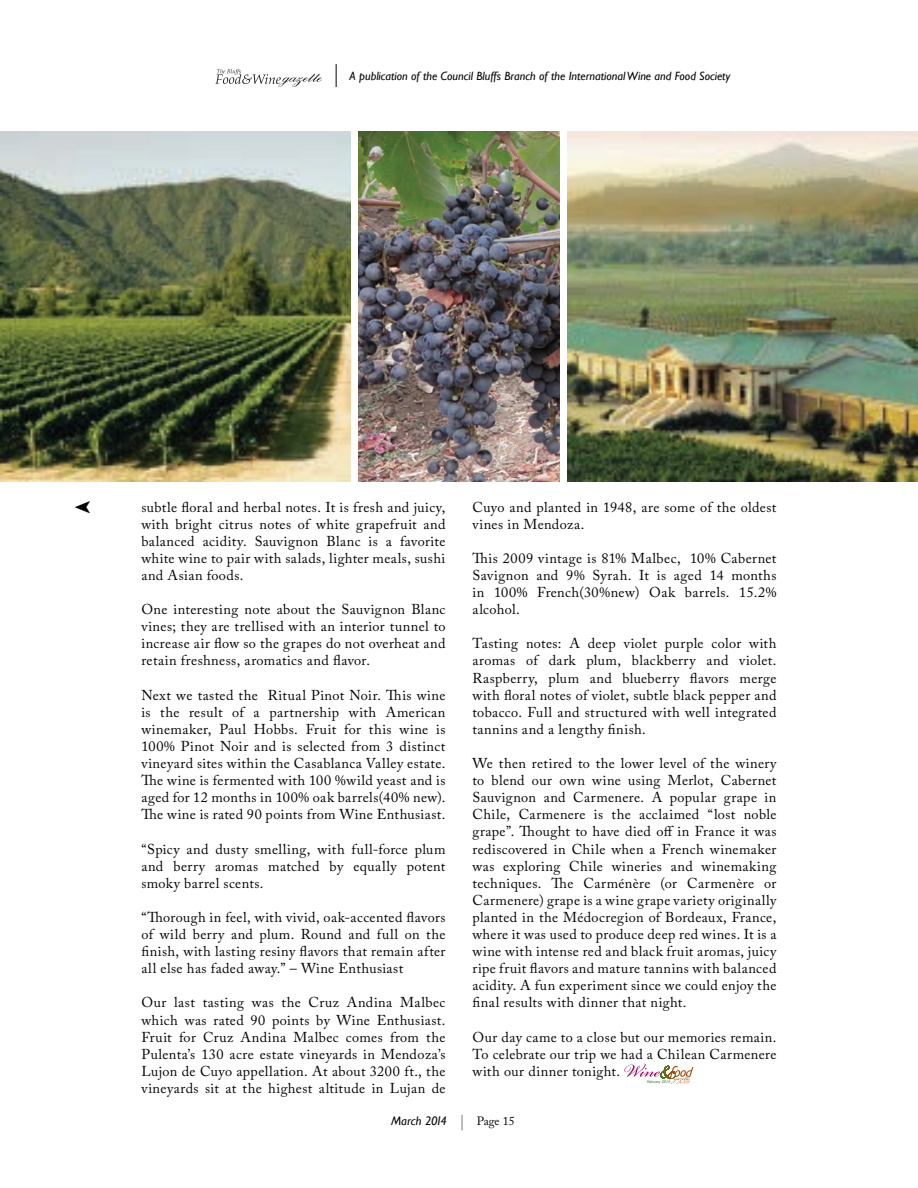
<style>
.page{position:relative;width:918px;height:1188px;background:#fff}
.page>*{position:absolute;margin:0;border:0;box-sizing:border-box;transform-origin:0 0}
.Body{font:14.25px/17.1px "Adobe Caslon Pro";letter-spacing:.03em;color:#040503;text-align:justify}
.t1{font:italic 12.3px "Gill Sans";color:#040503}
.t2{font:italic 12px "Gill Sans";color:#040503}
.t3{font:italic 4.05px "Gill Sans";color:#357b2b}
.s1{font-family:"Helvetica Neue";font-weight:100;font-style:normal;font-size:15.45px}
.s2{font-family:"Adobe Caslon Pro";font-style:normal;font-size:12px}
</style>
<div class="page">
<img style="left:0;top:131px;width:351px;height:351px">
<img style="left:567px;top:131px;width:351px;height:351px">
<img style="left:358px;top:131px;width:202px;height:351px">
<svg style="left:624px;top:1064px;width:69px;height:20px"></svg>
<svg style="left:215px;top:69px;width:107px;height:18px"></svg>
<svg style="left:336px;top:64px;width:1px;height:23px"></svg>
<p class="t2" style="left:350px;top:69px;width:382px">A publication of the Council Bluffs Branch of the International Wine and Food Society</p>
<p class="Body" style="left:141px;top:498px;width:306px">subtle floral and herbal notes. It is fresh and juicy, with bright citrus notes of white grapefruit and balanced acidity. Sauvignon Blanc is a favorite white wine to pair with salads, lighter meals, sushi and Asian foods.</p>
<p class="Body" style="left:141px;top:601px;width:306px">One interesting note about the Sauvignon Blanc vines; they are trellised with an interior tunnel to increase air flow so the grapes do not overheat and retain freshness, aromatics and flavor.</p>
<p class="Body" style="left:141px;top:686px;width:306px">Next we tasted the Ritual Pinot Noir. This wine is the result of a partnership with American winemaker, Paul Hobbs. Fruit for this wine is 100% Pinot Noir and is selected from 3 distinct vineyard sites within the Casablanca Valley estate.<br>The wine is fermented with 100 %wild yeast and is aged for 12 months in 100% oak barrels(40% new).<br>The wine is rated 90 points from Wine Enthusiast.</p>
<p class="Body" style="left:141px;top:840px;width:306px">“Spicy and dusty smelling, with full-force plum and berry aromas matched by equally potent smoky barrel scents.</p>
<p class="Body" style="left:141px;top:909px;width:306px">“Thorough in feel, with vivid, oak-accented flavors of wild berry and plum. Round and full on the finish, with lasting resiny flavors that remain after all else has faded away.” – Wine Enthusiast</p>
<p class="Body" style="left:141px;top:994px;width:306px">Our last tasting was the Cruz Andina Malbec which was rated 90 points by Wine Enthusiast.<br>Fruit for Cruz Andina Malbec comes from the Pulenta’s 130 acre estate vineyards in Mendoza’s Lujon de Cuyo appellation. At about 3200 ft., the vineyards sit at the highest altitude in Lujan de</p>
<p class="Body" style="left:472px;top:498px;width:305px">Cuyo and planted in 1948, are some of the oldest vines in Mendoza.</p>
<p class="Body" style="left:472px;top:549px;width:306px">This 2009 vintage is 81% Malbec, 10% Cabernet Savignon and 9% Syrah. It is aged 14 months in 100% French(30%new) Oak barrels. 15.2% alcohol.</p>
<p class="Body" style="left:472px;top:635px;width:306px">Tasting notes: A deep violet purple color with aromas of dark plum, blackberry and violet.<br>Raspberry, plum and blueberry flavors merge with floral notes of violet, subtle black pepper and tobacco. Full and structured with well integrated tannins and a lengthy finish.</p>
<p class="Body" style="left:472px;top:755px;width:306px">We then retired to the lower level of the winery to blend our own wine using Merlot, Cabernet Sauvignon and Carmenere. A popular grape in Chile, Carmenere is the acclaimed “lost noble grape”. Thought to have died off in France it was rediscovered in Chile when a French winemaker was exploring Chile wineries and winemaking techniques. The Carménère (or Carmenère or Carmenere) grape is a wine grape variety originally planted in the Médocregion of Bordeaux, France, where it was used to produce deep red wines. It is a wine with intense red and black fruit aromas, juicy ripe fruit flavors and mature tannins with balanced acidity. A fun experiment since we could enjoy the final results with dinner that night.</p>
<p class="Body" style="left:472px;top:1028px;width:306px">Our day came to a close but our memories remain.<br>To celebrate our trip we had a Chilean Carmenere with our dinner tonight.</p>
<p class="t3" style="left:647px;top:1079px;width:26px">February 2014</p>
<p class="t1" style="left:391px;top:1114px;width:125px">March 2014 <span class="s1">|</span> <span class="s2">Page 15</span></p>
</div>
